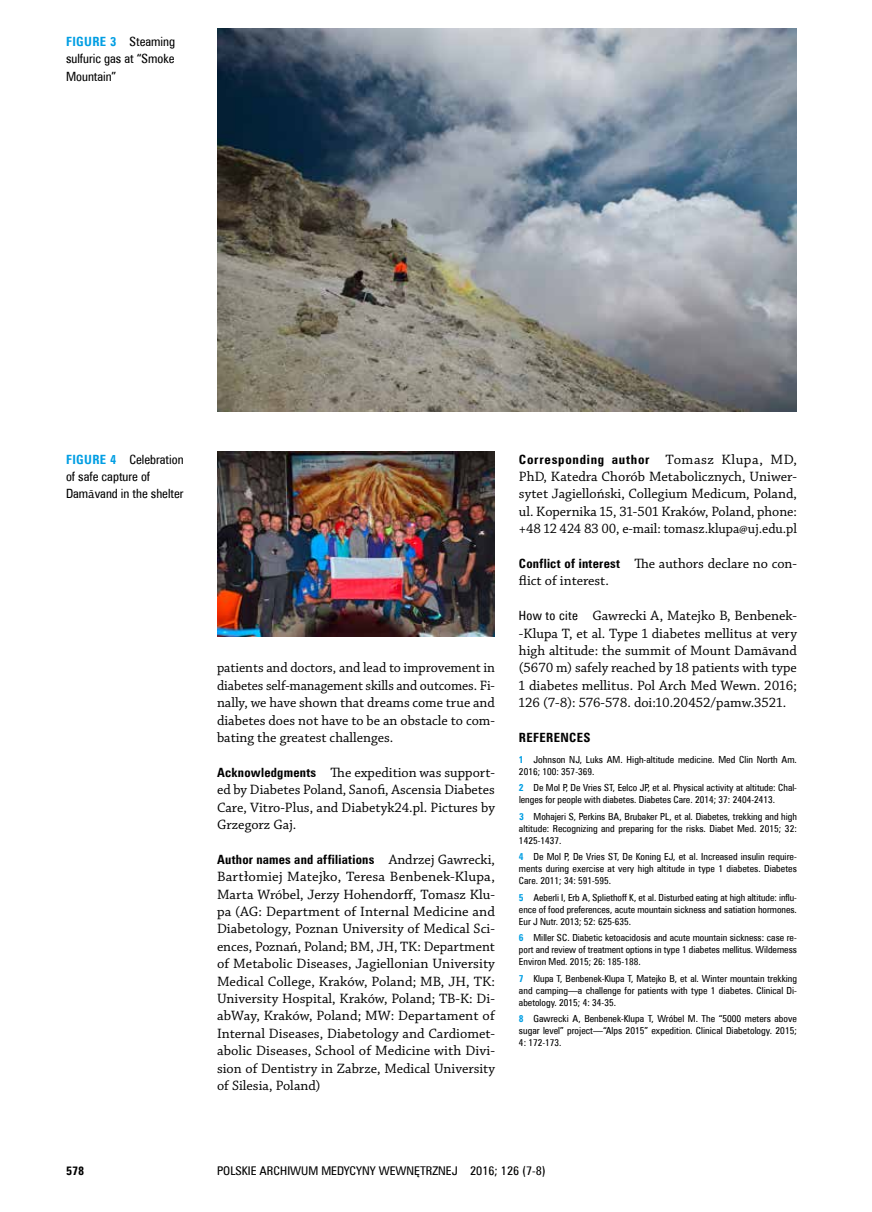
<style>
.page{position:relative;width:872px;height:1212px;background:#fff}
.page>*{position:absolute;margin:0;border:0;box-sizing:border-box;transform-origin:0 0}
.t1{font:14.25px/17.4px "Chaparral Pro MP";color:#000;text-align:justify}
.t2{font:12.75px/17.4px "Zurich Cn EU Normal";color:#000}
.t3{font:12.75px "Zurich Cn EU Bold";letter-spacing:.025em;color:#000}
.t4{font:12.75px "Zurich Cn EU Bold";letter-spacing:.055em;color:#000}
.t5{font:12px "Zurich Cn EU Normal";color:#000;scale:1.04 1}
.t6{font:12px "Zurich Cn EU Bold";color:#000;scale:1.04 1}
.t7{font:9.75px/12px "Zurich Cn EU Normal";color:#000;text-align:justify}
.s1{font-family:"Zurich Cn EU Bold";color:#009ee3}
.s2{font-family:"Chaparral Pro MP";font-size:14.25px}
.s3{font-family:"Zurich Cn EU Bold";font-size:12.75px}
.s4{font-family:"Zurich Cn EU Normal";font-size:12.75px}
.s5{font-size:12.3px}
</style>
<div class="page">
<img style="left:217px;top:28px;width:580px;height:383px">
<img style="left:217px;top:451px;width:278px;height:185px">
<p class="t2" style="left:66px;top:33px;width:111px;text-align:justify"><span class="s1">FIGURE 3</span> Steaming sulfuric gas at “Smoke Mountain”</p>
<p class="t2" style="left:66px;top:450px;width:119px"><span class="s1">FIGURE 4</span> Celebration of safe capture of<br>Dam<span class="s2">ā</span>vand in the shelter</p>
<p class="t1" style="left:217px;top:660px;width:279px">patients and doctors, and lead to improvement in diabetes self‑management skills and outcomes. Fi&shy;nally, we have shown that dreams come true and diabetes does not have to be an obstacle to com&shy;bating the greatest challenges.</p>
<p class="t1" style="left:217px;top:764px;width:279px"><span class="s3">Acknowledgments</span> The expedition was support&shy;ed by Diabetes Poland, Sanofi, Ascensia Diabetes Care, Vitro‑Plus, and Diabetyk24.pl. Pictures by Grzegorz Gaj.</p>
<p class="t3" style="left:217px;top:851px;width:279px">Author names and affiliations <span class="s2">Andrzej Gawrecki,</span></p>
<p class="t1" style="left:217px;top:868px;width:279px">Bartłomiej Matejko, Teresa Benbenek‑Klupa, Marta Wróbel, Jerzy Hohendorff, Tomasz Klu&shy;pa (AG: Department of Internal Medicine and Diabetology, Poznan University of Medical Sci&shy;ences, Poznań, Poland; BM, JH, TK: Department of Metabolic Diseases, Jagiellonian University Medical College, Kraków, Poland; MB, JH, TK:<br>University Hospital, Kraków, Poland; TB‑K: Di&shy;abWay, Kraków, Poland; MW: Departament of Internal Diseases, Diabetology and Cardiomet&shy;abolic Diseases, School of Medicine with Divi&shy;sion of Dentistry in Zabrze, Medical University of Silesia, Poland)</p>
<p class="t4" style="left:519px;top:451px;width:279px">Corresponding author <span class="s2">Tomasz Klupa, MD,</span></p>
<p class="t1" style="left:519px;top:468px;width:279px">PhD, Katedra Chorób Metabolicznych, Uniwer&shy;sytet Jagielloński, Collegium Medicum, Poland, ul. Kopernika 15, 31-501 Kraków, Poland, phone: +48 12 424 83 00, e‑mail: tomasz.klupa@uj.edu.pl</p>
<p class="t1" style="left:519px;top:555px;width:279px"><span class="s3">Conflict of interest</span> The authors declare no con&shy;flict of interest.</p>
<p class="t1" style="left:519px;top:607px;width:279px"><span class="s4">How to cite</span> Gawrecki A, Matejko B, Benbenek-‑Klupa T, et al. Type 1 diabetes mellitus at very high altitude: the summit of Mount Damāvand (5670 m) safely reached by 18 patients with type 1 diabetes mellitus. Pol Arch Med Wewn. 2016; 126 (7-8): 576‑578. doi:10.20452/pamw.3521.</p>
<p class="t3" style="left:519px;top:729px;width:73px">REFERENCES</p>
<p class="t7" style="left:519px;top:753px;width:279px"><span class="s1">1</span> Johnson NJ, Luks AM. High‑altitude medicine. Med Clin North Am.<br>2016; 100: 357-369.</p>
<p class="t7" style="left:519px;top:782px;width:279px"><span class="s1">2</span> De Mol P, De Vries ST, Eelco JP, et al. Physical activity at altitude: Chal‑ lenges for people with diabetes. Diabetes Care. 2014; 37: 2404-2413.</p>
<p class="t7" style="left:519px;top:810px;width:279px"><span class="s1">3</span> Mohajeri S, Perkins BA, Brubaker PL, et al. Diabetes, trekking and high altitude: Recognizing and preparing for the risks. Diabet Med. 2015; 32:<br>1425-1437.</p>
<p class="t7" style="left:519px;top:851px;width:279px"><span class="s1">4</span> De Mol P, De Vries ST, De Koning EJ, et al. Increased insulin require‑ ments during exercise at very high altitude in type 1 diabetes. Diabetes Care. 2011; 34: 591-595.</p>
<p class="t7" style="left:519px;top:891px;width:279px"><span class="s1">5</span> Aeberli I, Erb A, Spliethoff K, et al. Disturbed eating at high altitude: influ‑ ence of food preferences, acute mountain sickness and satiation hormones.<br>Eur J Nutr. 2013; 52: 625-635.</p>
<p class="t7" style="left:519px;top:932px;width:279px"><span class="s1">6</span> Miller SC. Diabetic ketoacidosis and acute mountain sickness: case re‑ port and review of treatment options in type 1 diabetes mellitus. Wilderness Environ Med. 2015; 26: 185-188.</p>
<p class="t7" style="left:519px;top:972px;width:279px"><span class="s1">7</span> Klupa T, Benbenek‑Klupa T, Matejko B, et al. Winter mountain trekking and camping—a challenge for patients with type 1 diabetes. Clinical Di‑ abetology. 2015; 4: 34-35.</p>
<p class="t7" style="left:519px;top:1013px;width:279px"><span class="s1">8</span> Gawrecki A, Benbenek‑Klupa T, Wróbel M. The “5000 meters above sugar level” project—“Alps 2015” expedition. Clinical Diabetology. 2015; 4: 172-173.</p>
<p class="t6" style="left:66px;top:1163px;width:19px">578</p>
<p class="t5" style="left:217px;top:1163px;width:317px">POLSKIE ARCHIWUM MEDYCYNY WEWNĘTRZNEJ <span class="s5">2016; 126 (7-8)</span></p>
</div>
